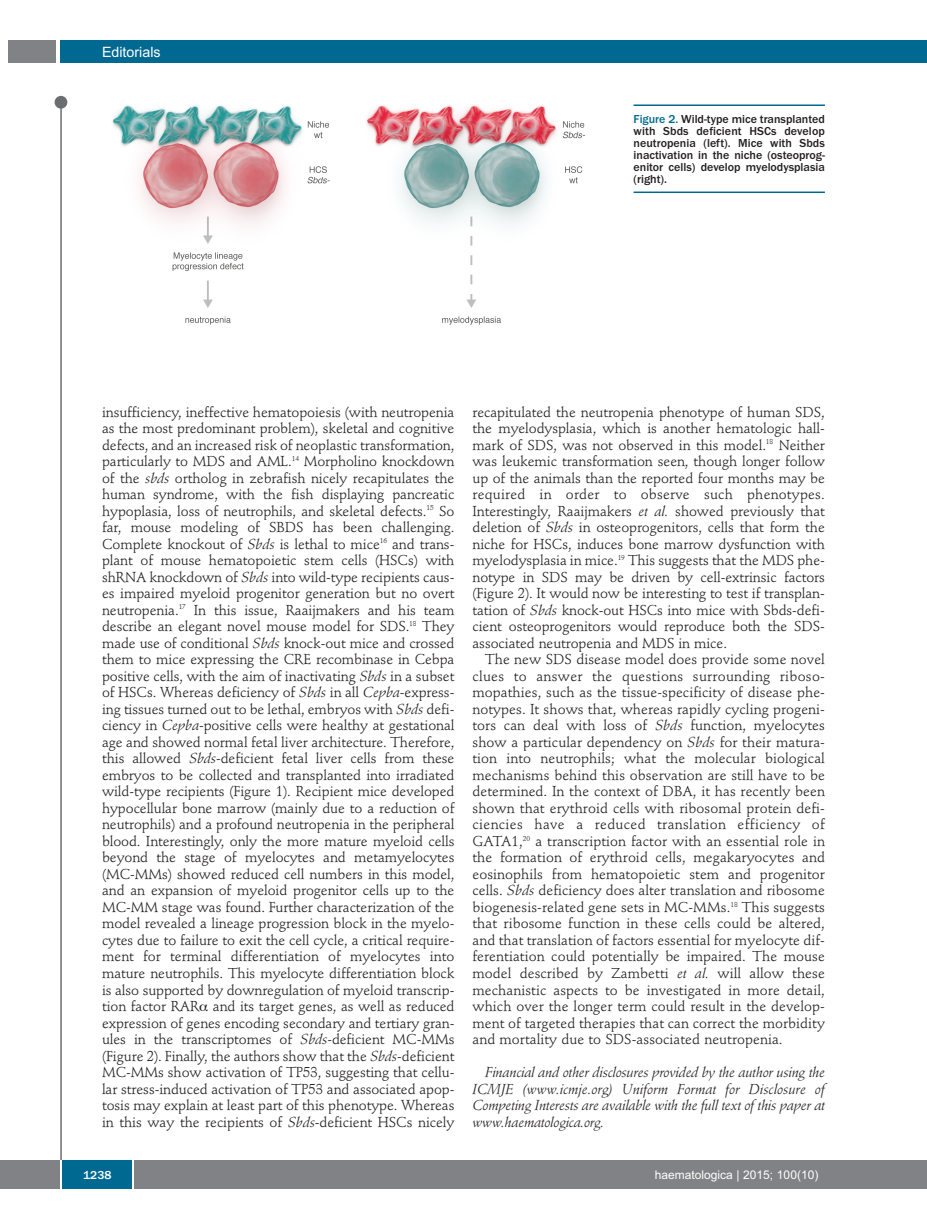
<style>
.page{position:relative;width:927px;height:1225px;background:#fff}
.page>*{position:absolute;margin:0;border:0;box-sizing:border-box;transform-origin:0 0}
.t1{font:14.25px/16.5px "Stempel Schneidler";letter-spacing:-.005em;color:#231f20;text-align:justify}
.t2{font:italic 14.25px/16.5px "Stempel Schneidler";letter-spacing:-.015em;color:#231f20;text-align:justify}
.t3{font:14.25px "Arial";color:#fff}
.t4{font:500 12px/12px "Franklin Gothic";color:#231f20;text-align:justify}
.t5{font:12px "Arial";color:#fff}
.t6{font:500 12px "Franklin Gothic";color:#fff}
.s1{color:#006991}
.s2{font-style:italic}
</style>
<div class="page">
<div style="left:60px;top:40px;width:852px;height:22px;background:#006991"></div>
<div style="left:9px;top:40px;width:47px;height:22px;background:#808285"></div>
<div style="left:0;top:1160px;width:911px;height:28px;background:#808285"></div>
<div style="left:62px;top:1160px;width:71px;height:28px;background:#006991"></div>
<hr style="left:60px;top:1160px;width:2px;height:28px;background:#fff">
<svg style="left:133px;top:1160px;width:1px;height:28px"></svg>
<div style="left:55px;top:96px;width:12px;height:13px;background:#6c6d70;border-radius:50%"></div>
<hr style="left:60px;top:99px;width:2px;height:1061px;background:#6c6d70">
<div style="left:911px;top:40px;width:16px;height:22px;background:#006991"></div>
<div style="left:910px;top:1160px;width:17px;height:28px;background:#808285"></div>
<img style="left:112px;top:105px;width:473px;height:220px">
<hr style="left:634px;top:104px;width:191px;height:2px;background:#006991">
<hr style="left:634px;top:191px;width:191px;height:2px;background:#006991">
<p class="t3" style="left:102px;top:44px;width:60px">Editorials</p>
<p class="t4" style="left:634px;top:113px;width:193px"><span class="s1">Figure 2.</span> Wild-type mice transplanted with Sbds deficient HSCs develop neutropenia (left). Mice with Sbds inactivation in the niche (osteoprog&shy;enitor cells) develop myelodysplasia (right).</p>
<p class="t1" style="left:102px;top:405px;width:354px">insufficiency, ineffective hematopoiesis (with neutropenia as the most predominant problem), skeletal and cognitive defects, and an increased risk of neoplastic transformation, particularly to MDS and AML.<sup>14</sup> Morpholino knockdown of the <span class="s2">sbds</span> ortholog in zebrafish nicely recapitulates the human syndrome, with the fish displaying pancreatic hypoplasia, loss of neutrophils, and skeletal defects.<sup>15</sup> So far, mouse modeling of SBDS has been challenging.<br>Complete knockout of <span class="s2">Sbds</span> is lethal to mice<sup>16</sup> and trans&shy;plant of mouse hematopoietic stem cells (HSCs) with shRNA knockdown of <span class="s2">Sbds</span> into wild-type recipients caus&shy;es impaired myeloid progenitor generation but no overt neutropenia.<sup>17</sup> In this issue, Raaijmakers and his team describe an elegant novel mouse model for SDS.<sup>18</sup> They made use of conditional <span class="s2">Sbds</span> knock-out mice and crossed them to mice expressing the CRE recombinase in Cebpa positive cells, with the aim of inactivating <span class="s2">Sbds</span> in a subset of HSCs. Whereas deficiency of <span class="s2">Sbds</span> in all <span class="s2">Cepba</span>-express&shy;ing tissues turned out to be lethal, embryos with <span class="s2">Sbds</span> defi&shy;ciency in <span class="s2">Cepba</span>-positive cells were healthy at gestational age and showed normal fetal liver architecture. Therefore, this allowed <span class="s2">Sbds</span>-deficient fetal liver cells from these embryos to be collected and transplanted into irradiated wild-type recipients (Figure 1). Recipient mice developed hypocellular bone marrow (mainly due to a reduction of neutrophils) and a profound neutropenia in the peripheral blood. Interestingly, only the more mature myeloid cells beyond the stage of myelocytes and metamyelocytes (MC-MMs) showed reduced cell numbers in this model, and an expansion of myeloid progenitor cells up to the MC-MM stage was found. Further characterization of the model revealed a lineage progression block in the myelo&shy;cytes due to failure to exit the cell cycle, a critical require&shy;ment for terminal differentiation of myelocytes into mature neutrophils. This myelocyte differentiation block is also supported by downregulation of myeloid transcrip&shy;tion factor RAR and its target genes, as well as reduced expression of genes encoding secondary and tertiary gran&shy;ules in the transcriptomes of <span class="s2">Sbds</span>-deficient MC-MMs (Figure 2). Finally, the authors show that the <span class="s2">Sbds</span>-deficient MC-MMs show activation of TP53, suggesting that cellu&shy;lar stress-induced activation of TP53 and associated apop&shy;tosis may explain at least part of this phenotype. Whereas in this way the recipients of <span class="s2">Sbds</span>-deficient HSCs nicely</p>
<p class="t1" style="left:472px;top:405px;width:354px">recapitulated the neutropenia phenotype of human SDS, the myelodysplasia, which is another hematologic hall&shy;mark of SDS, was not observed in this model.<sup>18</sup> Neither was leukemic transformation seen, though longer follow up of the animals than the reported four months may be required in order to observe such phenotypes.<br>Interestingly, Raaijmakers <span class="s2">et al.</span> showed previously that deletion of <span class="s2">Sbds</span> in osteoprogenitors, cells that form the niche for HSCs, induces bone marrow dysfunction with myelodysplasia in mice.<sup>19</sup> This suggests that the MDS phe&shy;notype in SDS may be driven by cell-extrinsic factors (Figure 2). It would now be interesting to test if transplan&shy;tation of <span class="s2">Sbds</span> knock-out HSCs into mice with Sbds-defi&shy;cient osteoprogenitors would reproduce both the SDS&shy;associated neutropenia and MDS in mice.</p>
<p class="t1" style="left:472px;top:652px;width:354px;text-indent:13px">The new SDS disease model does provide some novel clues to answer the questions surrounding riboso&shy;mopathies, such as the tissue-specificity of disease phe&shy;notypes. It shows that, whereas rapidly cycling progeni&shy;tors can deal with loss of <span class="s2">Sbds</span> function, myelocytes show a particular dependency on <span class="s2">Sbds</span> for their matura&shy;tion into neutrophils; what the molecular biological mechanisms behind this observation are still have to be determined. In the context of DBA, it has recently been shown that erythroid cells with ribosomal protein defi&shy;ciencies have a reduced translation efficiency of GATA1,<sup>20</sup> a transcription factor with an essential role in the formation of erythroid cells, megakaryocytes and eosinophils from hematopoietic stem and progenitor cells. <span class="s2">Sbds</span> deficiency does alter translation and ribosome biogenesis-related gene sets in MC-MMs.<sup>18</sup> This suggests that ribosome function in these cells could be altered, and that translation of factors essential for myelocyte dif&shy;ferentiation could potentially be impaired. The mouse model described by Zambetti <span class="s2">et al.</span> will allow these mechanistic aspects to be investigated in more detail, which over the longer term could result in the develop&shy;ment of targeted therapies that can correct the morbidity and mortality due to SDS-associated neutropenia.</p>
<p class="t2" style="left:472px;top:1065px;width:354px;text-indent:13px">Financial and other disclosures provided by the author using the ICMJE (www.icmje.org) Uniform Format for Disclosure of Competing Interests are available with the full text of this paper at www.haematologica.org.</p>
<p class="t6" style="left:83px;top:1167px;width:30px">1238</p>
<p class="t5" style="left:655px;top:1167px;width:165px">haematologica | 2015; 100(10)</p>
</div>
